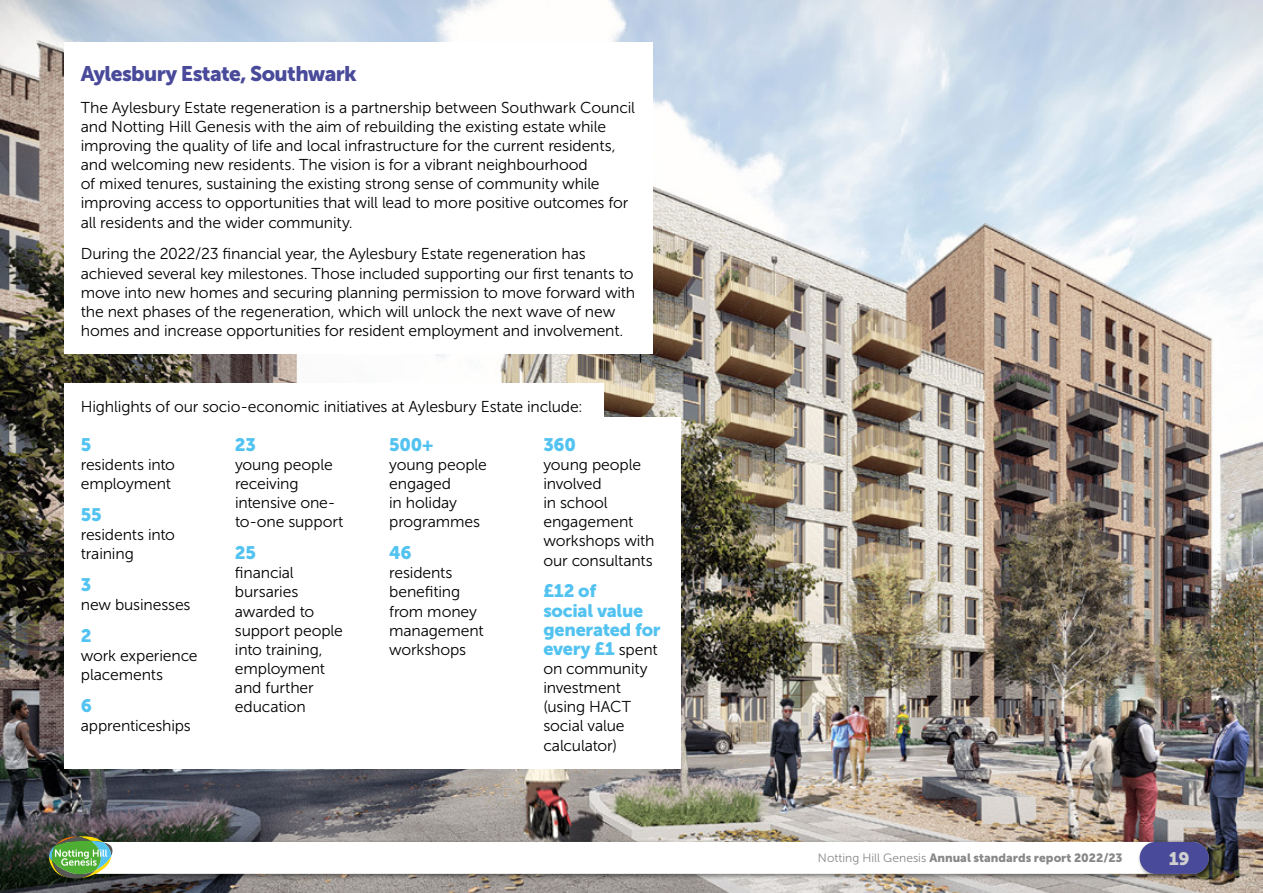
<style>
.page{position:relative;width:1263px;height:893px;background:#fff}
.page>*{position:absolute;margin:0;border:0;box-sizing:border-box;transform-origin:0 0}
.t1{font:21px "Museo Sans 900";letter-spacing:-.03em;color:#494a9a}
.t2{font:18px/19.2px "Museo Sans 900";letter-spacing:-.015em;color:#52c3f1}
.t3{font:18px "Museo Sans 900";color:#d0d0d0}
.t4{font:15.75px/19.2px "Museo Sans 300";letter-spacing:-.01em;color:#000}
.t5{font:12px "Museo Sans 900";color:#878787}
.s1{font-family:"Museo Sans 300";font-size:15.75px;color:#000}
.s2{font-family:"Museo Sans 300"}
</style>
<div class="page">
<img style="left:0;top:0;width:1263px;height:893px">
<div style="left:51px;top:840px;width:1163px;height:39px;background:#000;opacity:.45"></div>
<div style="left:54px;top:842px;width:1155px;height:32px;background:#fff;border-radius:16px"></div>
<div style="left:1137px;top:840px;width:77px;height:39px;background:#000;opacity:.45"></div>
<div style="left:1140px;top:842px;width:69px;height:32px;background:#494a9a;border-radius:16px"></div>
<svg style="left:48px;top:836px;width:65px;height:42px;background:#6f9d61"></svg>
<div style="left:64px;top:43px;width:589px;height:311px;background:#fff"></div>
<div style="left:64px;top:383px;width:539px;height:52px;background:#fff"></div>
<div style="left:64px;top:417px;width:616px;height:352px;background:#fff"></div>
<h1 class="t1" style="left:81px;top:62px;width:277px">Aylesbury Estate, Southwark</h1>
<p class="t4" style="left:81px;top:98px;width:556px">The Aylesbury Estate regeneration is a partnership between Southwark Council and Notting Hill Genesis with the aim of rebuilding the existing estate while improving the quality of life and local infrastructure for the current residents, and welcoming new residents. The vision is for a vibrant neighbourhood<br>of mixed tenures, sustaining the existing strong sense of community while improving access to opportunities that will lead to more positive outcomes for all residents and the wider community.</p>
<p class="t4" style="left:81px;top:244px;width:556px">During the 2022/23 financial year, the Aylesbury Estate regeneration has achieved several key milestones. Those included supporting our first tenants to move into new homes and securing planning permission to move forward with the next phases of the regeneration, which will unlock the next wave of new homes and increase opportunities for resident employment and involvement.</p>
<p class="t4" style="left:81px;top:397px;width:504px">Highlights of our socio-economic initiatives at Aylesbury Estate include:</p>
<p class="t2" style="left:81px;top:435px;width:12px">5</p>
<p class="t4" style="left:81px;top:455px;width:96px">residents into employment</p>
<p class="t2" style="left:81px;top:505px;width:22px">55</p>
<p class="t4" style="left:81px;top:525px;width:96px">residents into training</p>
<p class="t2" style="left:81px;top:575px;width:12px">3</p>
<p class="t4" style="left:81px;top:595px;width:111px">new businesses</p>
<p class="t2" style="left:81px;top:626px;width:12px">2</p>
<p class="t4" style="left:81px;top:646px;width:118px">work experience placements</p>
<p class="t2" style="left:81px;top:696px;width:13px">6</p>
<p class="t4" style="left:81px;top:716px;width:112px">apprenticeships</p>
<p class="t2" style="left:235px;top:435px;width:23px">23</p>
<p class="t4" style="left:235px;top:455px;width:110px">young people receiving intensive one&shy;to-one support</p>
<p class="t2" style="left:235px;top:543px;width:23px">25</p>
<p class="t4" style="left:235px;top:563px;width:109px">financial bursaries awarded to support people into training, employment and further education</p>
<p class="t2" style="left:389px;top:435px;width:46px">500+</p>
<p class="t4" style="left:389px;top:455px;width:99px">young people engaged<br>in holiday programmes</p>
<p class="t2" style="left:389px;top:543px;width:24px">46</p>
<p class="t4" style="left:389px;top:563px;width:96px">residents benefiting from money management workshops</p>
<p class="t2" style="left:543px;top:435px;width:34px">360</p>
<p class="t4" style="left:543px;top:455px;width:113px">young people involved<br>in school engagement workshops with our consultants</p>
<p class="t2" style="left:543px;top:581px;width:119px">£12 of<br>social value generated for every £1 <span class="s1">spent</span></p>
<p class="t4" style="left:543px;top:659px;width:106px">on community investment (using HACT social value calculator)</p>
<p class="t5" style="left:818px;top:851px;width:306px"><span class="s2">Notting Hill Genesis</span> Annual standards report 2022/23</p>
<p class="t3" style="left:1169px;top:848px;width:22px">19</p>
</div>
